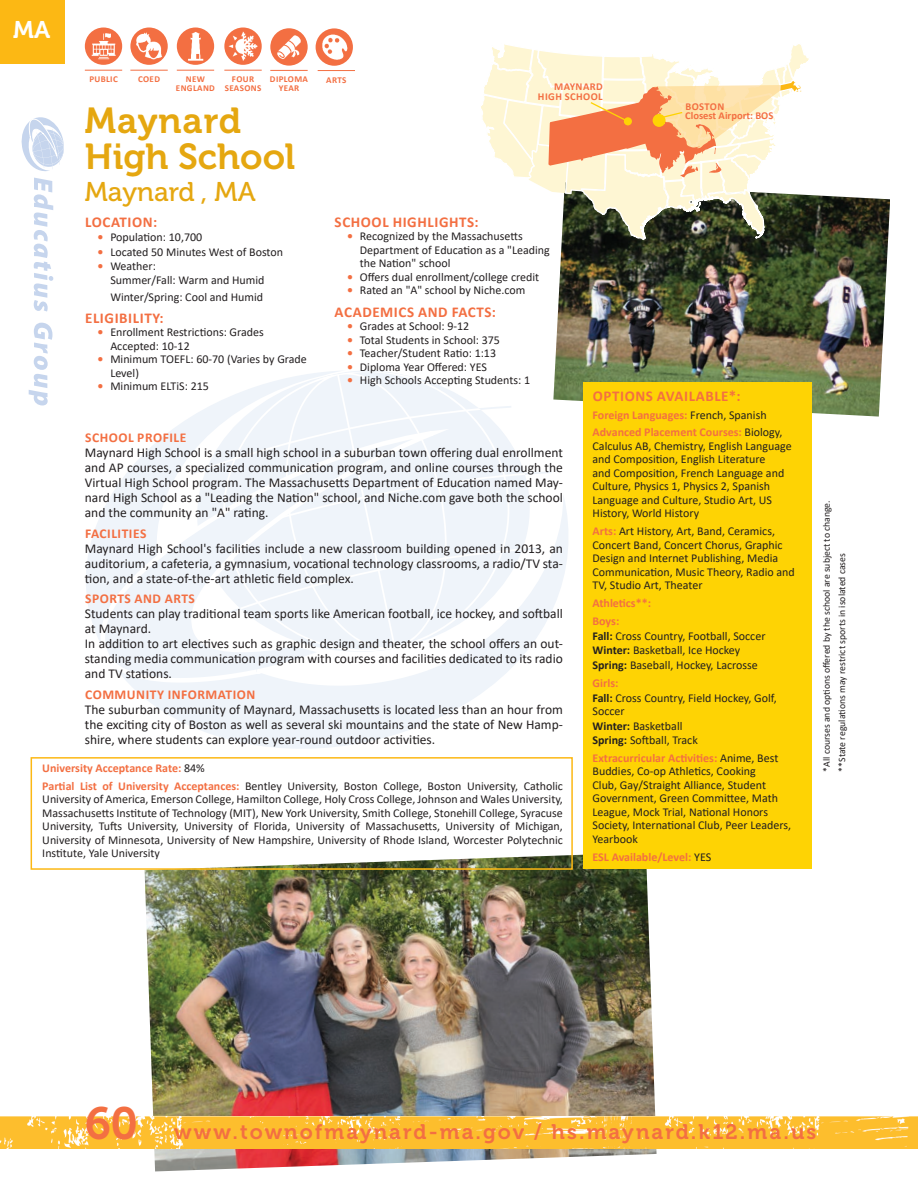
<style>
.page{position:relative;width:918px;height:1188px;background:#fff}
.page>*{position:absolute;margin:0;border:0;box-sizing:border-box;transform-origin:0 0}
.t1{font:45px "Museo 700";color:#f36f42}
.t2{font:36px/36px "Museo 700";letter-spacing:.005em;color:#e5a710}
.t3{font:27px "Museo 500";color:#e5a710}
.t4{font:24px "Museo 700";color:#fff}
.t5{font:21px "Museo 700";letter-spacing:.1em;color:#f36f42}
.t6{font:700 15px "Calibri";letter-spacing:.04em;color:#f36f42}
.t7{font:13.5px/15px "Calibri";color:#231f20;text-align:justify}
.t8{font:700 13.5px "Calibri";letter-spacing:.04em;color:#f36f42}
.t9{font:12px/13.5px "Calibri";color:#231f20}
.t10{font:700 12px/17.7px "Calibri";color:#f36f42}
.t11{font:700 10.5px/9px "Calibri";color:#f36f42}
.t12{font:700 10.5px/10.1px "Calibri";letter-spacing:.03em;color:#f36f42;text-align:right}
.t13{font:9.75px/15.3px "Calibri";color:#231f20}
.t14{font:700 9px/9px "Calibri";letter-spacing:.04em;color:#f36f42;text-align:center}
.s1{font-weight:700;color:#f36f42}
.s2{font-weight:400;color:#231f20}
.s3{font-weight:700}
</style>
<div class="page">
<svg style="left:21px;top:117px;width:43px;height:288px"></svg>
<svg style="left:86px;top:371px;width:482px;height:378px;fill:#eff4fa"></svg>
<svg style="left:98px;top:433px;width:339px;height:252px"></svg>
<img style="left:145px;top:854px;width:512px;height:317px">
<img style="left:0;top:1116px;width:918px;height:32px">
<img style="left:553px;top:195px;width:337px;height:222px">
<div style="left:31px;top:757px;width:542px;height:113px;border:2px solid #fcb814"></div>
<div style="left:583px;top:382px;width:229px;height:487px;background:#fed304"></div>
<img style="left:85px;top:27px;width:37px;height:38px;border-radius:19px">
<img style="left:130px;top:27px;width:38px;height:38px;border-radius:19px">
<hr style="left:85px;top:70px;width:37px;height:1px;background:#f36f42">
<hr style="left:130px;top:70px;width:38px;height:1px;background:#f36f42">
<img style="left:177px;top:27px;width:37px;height:38px;border-radius:19px">
<hr style="left:177px;top:70px;width:37px;height:1px;background:#f36f42">
<svg style="left:481px;top:44px;width:331px;height:218px"></svg>
<div style="left:624px;top:117px;width:8px;height:8px;background:#fed304;border-radius:50%"></div>
<img style="left:270px;top:28px;width:38px;height:38px;border-radius:19px">
<hr style="left:270px;top:70px;width:38px;height:1px;background:#f36f42">
<div style="left:0;top:0;width:64px;height:64px;background:#fcb814"></div>
<img style="left:224px;top:27px;width:38px;height:38px;border-radius:19px">
<hr style="left:224px;top:70px;width:38px;height:1px;background:#f36f42">
<img style="left:316px;top:28px;width:37px;height:38px;border-radius:19px">
<hr style="left:318px;top:70px;width:37px;height:1px;background:#f36f42">
<h3 class="t4" style="left:13px;top:17px;width:39px">MA</h3>
<p class="t14" style="left:89px;top:74px;width:30px">PUBLIC</p>
<p class="t14" style="left:138px;top:74px;width:23px">COED</p>
<p class="t14" style="left:176px;top:74px;width:41px">NEW<br>ENGLAND</p>
<p class="t14" style="left:225px;top:74px;width:38px">FOUR<br>SEASONS</p>
<p class="t14" style="left:270px;top:74px;width:40px">DIPLOMA<br>YEAR</p>
<p class="t14" style="left:326px;top:75px;width:22px">ARTS</p>
<h2 class="t2" style="left:85px;top:103px;width:212px">Maynard<br>High School</h2>
<h3 class="t3" style="left:85px;top:177px;width:172px">Maynard , MA</h3>
<p class="t12" style="left:538px;top:81px;width:66px">MAYNARD<br>HIGH SCHOOL</p>
<p class="t11" style="left:685px;top:102px;width:90px">BOSTON<br>Closest Airport: BOS</p>
<p class="t6" style="left:85px;top:211px;width:74px">LOCATION:</p>
<p class="t9" style="left:98px;top:230px;width:106px"><span class="s1">•</span> Population: 10,700</p>
<p class="t9" style="left:98px;top:245px;width:187px"><span class="s1">•</span> Located 50 Minutes West of Boston</p>
<p class="t9" style="left:110px;top:258px;width:156px;line-height:14.4px;text-indent:-13px"><span class="s1">•</span> Weather:<br>Summer/Fall: Warm and Humid</p>
<p class="t9" style="left:110px;top:290px;width:154px">Winter/Spring: Cool and Humid</p>
<p class="t6" style="left:85px;top:307px;width:80px">ELIGIBILITY:</p>
<p class="t9" style="left:110px;top:325px;width:155px;text-indent:-13px"><span class="s1">•</span> Enrollment Restrictions: Grades<br>Accepted: 10-12</p>
<p class="t9" style="left:110px;top:352px;width:198px;text-indent:-13px"><span class="s1">•</span> Minimum TOEFL: 60-70 (Varies by Grade<br>Level)</p>
<p class="t9" style="left:98px;top:379px;width:113px"><span class="s1">•</span> Minimum ELTiS: 215</p>
<p class="t6" style="left:335px;top:211px;width:146px">SCHOOL HIGHLIGHTS:</p>
<p class="t9" style="left:360px;top:229px;width:191px;text-indent:-13px"><span class="s1">•</span> Recognized by the Massachusetts<br>Department of Education as a "Leading the Nation" school</p>
<p class="t9" style="left:347px;top:270px;width:194px"><span class="s1">•</span> Offers dual enrollment/college credit</p>
<p class="t9" style="left:347px;top:283px;width:180px"><span class="s1">•</span> Rated an "A" school by Niche.com</p>
<p class="t6" style="left:335px;top:301px;width:163px">ACADEMICS AND FACTS:</p>
<p class="t9" style="left:347px;top:319px;width:124px"><span class="s1">•</span> Grades at School: 9-12</p>
<p class="t9" style="left:347px;top:332px;width:154px"><span class="s1">•</span> Total Students in School: 375</p>
<p class="t9" style="left:347px;top:346px;width:151px"><span class="s1">•</span> Teacher/Student Ratio: 1:13</p>
<p class="t9" style="left:347px;top:359px;width:141px"><span class="s1">•</span> Diploma Year Offered: YES</p>
<p class="t9" style="left:347px;top:373px;width:185px"><span class="s1">•</span> High Schools Accepting Students: 1</p>
<p class="t8" style="left:85px;top:428px;width:103px">SCHOOL PROFILE</p>
<p class="t7" style="left:85px;top:445px;width:480px">Maynard High School is a small high school in a suburban town offering dual enrollment and AP courses, a specialized communication program, and online courses through the Virtual High School program. The Massachusetts Department of Education named May&shy;nard High School as a "Leading the Nation" school, and Niche.com gave both the school and the community an "A" rating.</p>
<p class="t8" style="left:85px;top:524px;width:63px">FACILITIES</p>
<p class="t7" style="left:85px;top:540px;width:480px">Maynard High School's facilities include a new classroom building opened in 2013, an auditorium, a cafeteria, a gymnasium, vocational technology classrooms, a radio/TV sta&shy;tion, and a state-of-the-art athletic field complex.</p>
<p class="t8" style="left:85px;top:589px;width:111px">SPORTS AND ARTS</p>
<p class="t7" style="left:85px;top:606px;width:480px;text-align:left">Students can play traditional team sports like American football, ice hockey, and softball at Maynard.<br>In addition to art electives such as graphic design and theater, the school offers an out&shy;standing media communication program with courses and facilities dedicated to its radio and TV stations.</p>
<p class="t8" style="left:85px;top:685px;width:172px">COMMUNITY INFORMATION</p>
<p class="t7" style="left:85px;top:701px;width:480px">The suburban community of Maynard, Massachusetts is located less than an hour from the exciting city of Boston as well as several ski mountains and the state of New Hamp&shy;shire, where students can explore year-round outdoor activities.</p>
<p class="t10" style="left:42px;top:759px;width:522px">University Acceptance Rate: <span class="s2">84%<br></span>Partial List of University Acceptances: <span class="s2">Bentley University, Boston College, Boston University, Catholic</span></p>
<p class="t9" style="left:42px;top:792px;width:522px;text-align:justify">University of America, Emerson College, Hamilton College, Holy Cross College, Johnson and Wales University, Massachusetts Institute of Technology (MIT), New York University, Smith College, Stonehill College, Syracuse University, Tufts University, University of Florida, University of Massachusetts, University of Michigan, University of Minnesota, University of New Hampshire, University of Rhode Island, Worcester Polytechnic Institute, Yale University</p>
<p class="t6" style="left:593px;top:385px;width:149px">OPTIONS AVAILABLE*:</p>
<p class="t10" style="left:593px;top:406px;width:192px">Foreign Languages: <span class="s2">French, Spanish<br></span>Advanced Placement Courses: <span class="s2">Biology,</span></p>
<p class="t9" style="left:593px;top:439px;width:201px">Calculus AB, Chemistry, English Language and Composition, English Literature<br>and Composition, French Language and Culture, Physics 1, Physics 2, Spanish Language and Culture, Studio Art, US History, World History</p>
<p class="t9" style="left:593px;top:524px;width:204px"><span class="s1">Arts:</span> Art History, Art, Band, Ceramics, Concert Band, Concert Chorus, Graphic Design and Internet Publishing, Media Communication, Music Theory, Radio and TV, Studio Art, Theater</p>
<p class="t10" style="left:593px;top:593px;width:60px;line-height:18.6px">Athletics**:<br>Boys:</p>
<p class="t9" style="left:593px;top:628px;width:175px;line-height:14.4px"><span class="s3">Fall:</span> Cross Country, Football, Soccer<br><span class="s3">Winter:</span> Basketball, Ice Hockey<br><span class="s3">Spring:</span> Baseball, Hockey, Lacrosse</p>
<p class="t9" style="left:593px;top:676px;width:186px;line-height:14.2px"><span class="s1">Girls:<br></span><span class="s3">Fall:</span> Cross Country, Field Hockey, Golf,<br>Soccer<br><span class="s3">Winter:</span> Basketball<br><span class="s3">Spring:</span> Softball, Track</p>
<p class="t9" style="left:593px;top:751px;width:200px"><span class="s1">Extracurricular Activities:</span> Anime, Best Buddies, Co-op Athletics, Cooking<br>Club, Gay/Straight Alliance, Student Government, Green Committee, Math League, Mock Trial, National Honors Society, International Club, Peer Leaders, Yearbook</p>
<p class="t10" style="left:593px;top:848px;width:120px">ESL Available/Level: <span class="s2">YES</span></p>
<p class="t13" style="left:819px;top:772px;width:273px;rotate:-90deg">*All courses and options offered by the school are subject to change. **State regulations may restrict sports in isolated cases</p>
<h1 class="t1" style="left:85px;top:1099px;width:55px">60</h1>
<h3 class="t5" style="left:174px;top:1120px;width:644px">www.townofmaynard-ma.gov / hs.maynard.k12.ma.us</h3>
</div>
